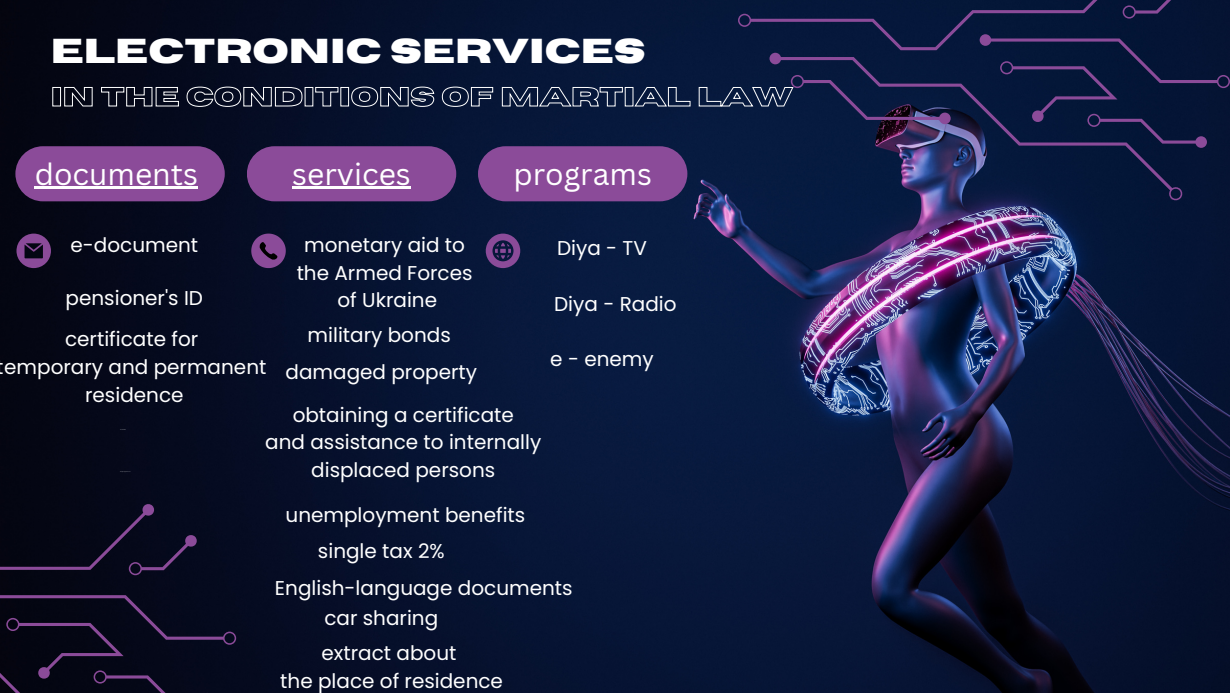
<style>
.page{position:relative;width:1230px;height:693px;background:#fff}
.page>*{position:absolute;margin:0;border:0;box-sizing:border-box;transform-origin:0 0}
.t1{font:700 34.4px "Horizon";color:#fff}
.t2{font:30px "Canva Sans";color:#fff}
.t3{font:20px "Poppins";color:#fff}
</style>
<div class="page">
<img style="left:0;top:0;width:1230px;height:693px">
<div style="left:15px;top:146px;width:210px;height:55px;background:#8b4b99;border-radius:28px"></div>
<hr style="left:35px;top:187px;width:163px;height:2px;background:#fff">
<svg style="left:251px;top:234px;width:35px;height:34px"></svg>
<svg style="left:16px;top:234px;width:35px;height:34px"></svg>
<svg style="left:486px;top:234px;width:34px;height:34px"></svg>
<svg style="left:0;top:503px;width:236px;height:190px;background:#0c0b1f"></svg>
<svg style="left:770px;top:148px;width:413px;height:53px;background:#11214a"></svg>
<svg style="left:52px;top:0;width:1178px;height:148px;background:#0e1838"></svg>
<div style="left:478px;top:146px;width:209px;height:55px;background:#8b4b99;border-radius:28px"></div>
<div style="left:247px;top:146px;width:209px;height:55px;background:#8b4b99;border-radius:28px"></div>
<hr style="left:292px;top:187px;width:119px;height:2px;background:#fff">
<p class="t1" style="left:51px;top:34px;width:597px">ELECTRONIC SERVICES</p>
<p class="t2" style="left:35px;top:153px;width:165px">documents</p>
<p class="t2" style="left:292px;top:153px;width:120px">services</p>
<p class="t2" style="left:513px;top:153px;width:140px">programs</p>
<p class="t3" style="left:304px;top:231px;width:162px">monetary aid to</p>
<p class="t3" style="left:297px;top:259px;width:177px">the Armed Forces</p>
<p class="t3" style="left:338px;top:286px;width:101px">of Ukraine</p>
<p class="t3" style="left:308px;top:321px;width:145px">military bonds</p>
<p class="t3" style="left:286px;top:358px;width:193px">damaged property</p>
<p class="t3" style="left:293px;top:401px;width:223px">obtaining a certificate</p>
<p class="t3" style="left:265px;top:428px;width:278px">and assistance to internally</p>
<p class="t3" style="left:311px;top:456px;width:186px">displaced persons</p>
<p class="t3" style="left:286px;top:501px;width:241px">unemployment benefits</p>
<p class="t3" style="left:318px;top:537px;width:128px">single tax 2%</p>
<p class="t3" style="left:275px;top:574px;width:299px">English-language documents</p>
<p class="t3" style="left:324px;top:604px;width:115px">car sharing</p>
<p class="t3" style="left:322px;top:639px;width:136px">extract about</p>
<p class="t3" style="left:280px;top:667px;width:224px">the place of residence</p>
<p class="t3" style="left:71px;top:231px;width:129px">e-document</p>
<p class="t3" style="left:66px;top:284px;width:139px">pensioner's ID</p>
<p class="t3" style="left:65px;top:325px;width:135px">certificate for</p>
<p class="t3" style="left:-3px;top:353px;width:271px">temporary and permanent</p>
<p class="t3" style="left:85px;top:381px;width:100px">residence</p>
<p class="t3" style="left:557px;top:234px;width:91px">Diya - TV</p>
<p class="t3" style="left:554px;top:290px;width:124px">Diya - Radio</p>
<p class="t3" style="left:550px;top:345px;width:105px">e - enemy</p>
</div>
